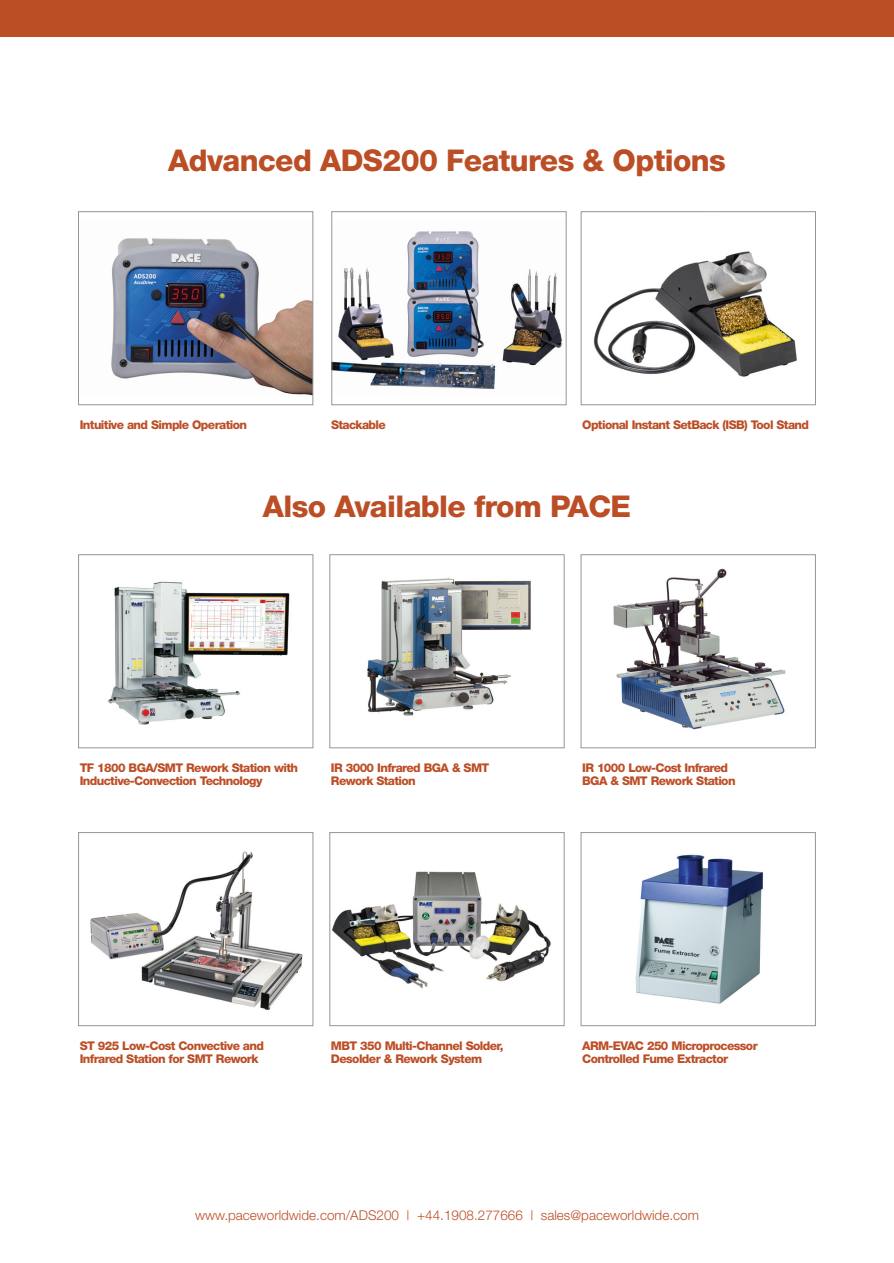
<style>
.page{position:relative;width:894px;height:1263px;background:#fff}
.page>*{position:absolute;margin:0;border:0;box-sizing:border-box;transform-origin:0 0}
.Body_Copy{font:800 30px "Helvetica Neue";letter-spacing:-.02em;color:#bc4e26}
.t1{font:300 13.5px "Helvetica Neue";color:#bc4e26}
.Small_Product_Name{font:800 12px/13.5px "Helvetica Neue";letter-spacing:-.05em;color:#bc4e26}
</style>
<div class="page">
<hr style="left:893px;top:1077px;width:1px;height:186px;background:#bc4e26">
<div style="left:0;top:0;width:893px;height:36px;background:#bc4e26"></div>
<img style="left:111px;top:238px;width:200px;height:157px">
<div style="left:78px;top:211px;width:235px;height:194px;border:1px solid #939598"></div>
<img style="left:333px;top:231px;width:229px;height:159px">
<div style="left:331px;top:211px;width:235px;height:194px;border:1px solid #939598"></div>
<img style="left:593px;top:251px;width:204px;height:126px">
<div style="left:580px;top:211px;width:235px;height:194px;border:1px solid #939598"></div>
<img style="left:108px;top:581px;width:182px;height:144px">
<div style="left:78px;top:554px;width:235px;height:194px;border:1px solid #939598"></div>
<img style="left:90px;top:851px;width:213px;height:159px">
<div style="left:78px;top:832px;width:235px;height:194px;border:1px solid #939598"></div>
<img style="left:367px;top:578px;width:164px;height:138px">
<div style="left:329px;top:554px;width:235px;height:194px;border:1px solid #939598"></div>
<img style="left:332px;top:871px;width:219px;height:118px">
<div style="left:329px;top:832px;width:235px;height:194px;border:1px solid #939598"></div>
<img style="left:613px;top:568px;width:173px;height:162px">
<div style="left:580px;top:554px;width:235px;height:194px;border:1px solid #939598"></div>
<img style="left:635px;top:854px;width:128px;height:150px">
<div style="left:580px;top:832px;width:235px;height:194px;border:1px solid #939598"></div>
<p class="Body_Copy" style="left:168px;top:142px;width:559px">Advanced ADS200 Features &amp; Options</p>
<p class="Small_Product_Name" style="left:80px;top:417px;width:169px">Intuitive and Simple Operation</p>
<p class="Small_Product_Name" style="left:331px;top:417px;width:56px">Stackable</p>
<p class="Small_Product_Name" style="left:582px;top:417px;width:228px">Optional Instant SetBack (ISB) Tool Stand</p>
<p class="Body_Copy" style="left:263px;top:488px;width:369px">Also Available from PACE</p>
<p class="Small_Product_Name" style="left:80px;top:760px;width:220px">TF 1800 BGA/SMT Rework Station with<br>Inductive-Convection Technology</p>
<p class="Small_Product_Name" style="left:331px;top:760px;width:160px">IR 3000 Infrared BGA &amp; SMT<br>Rework Station</p>
<p class="Small_Product_Name" style="left:582px;top:760px;width:155px">IR 1000 Low-Cost Infrared<br>BGA &amp; SMT Rework Station</p>
<p class="Small_Product_Name" style="left:80px;top:1038px;width:186px">ST 925 Low-Cost Convective and<br>Infrared Station for SMT Rework</p>
<p class="Small_Product_Name" style="left:331px;top:1038px;width:174px">MBT 350 Multi-Channel Solder,<br>Desolder &amp; Rework System</p>
<p class="Small_Product_Name" style="left:582px;top:1038px;width:177px">ARM-EVAC 250 Microprocessor<br>Controlled Fume Extractor</p>
<p class="t1" style="left:195px;top:1206px;width:505px">www.paceworldwide.com/ADS200 | +44.1908.277666 | sales@paceworldwide.com</p>
</div>
